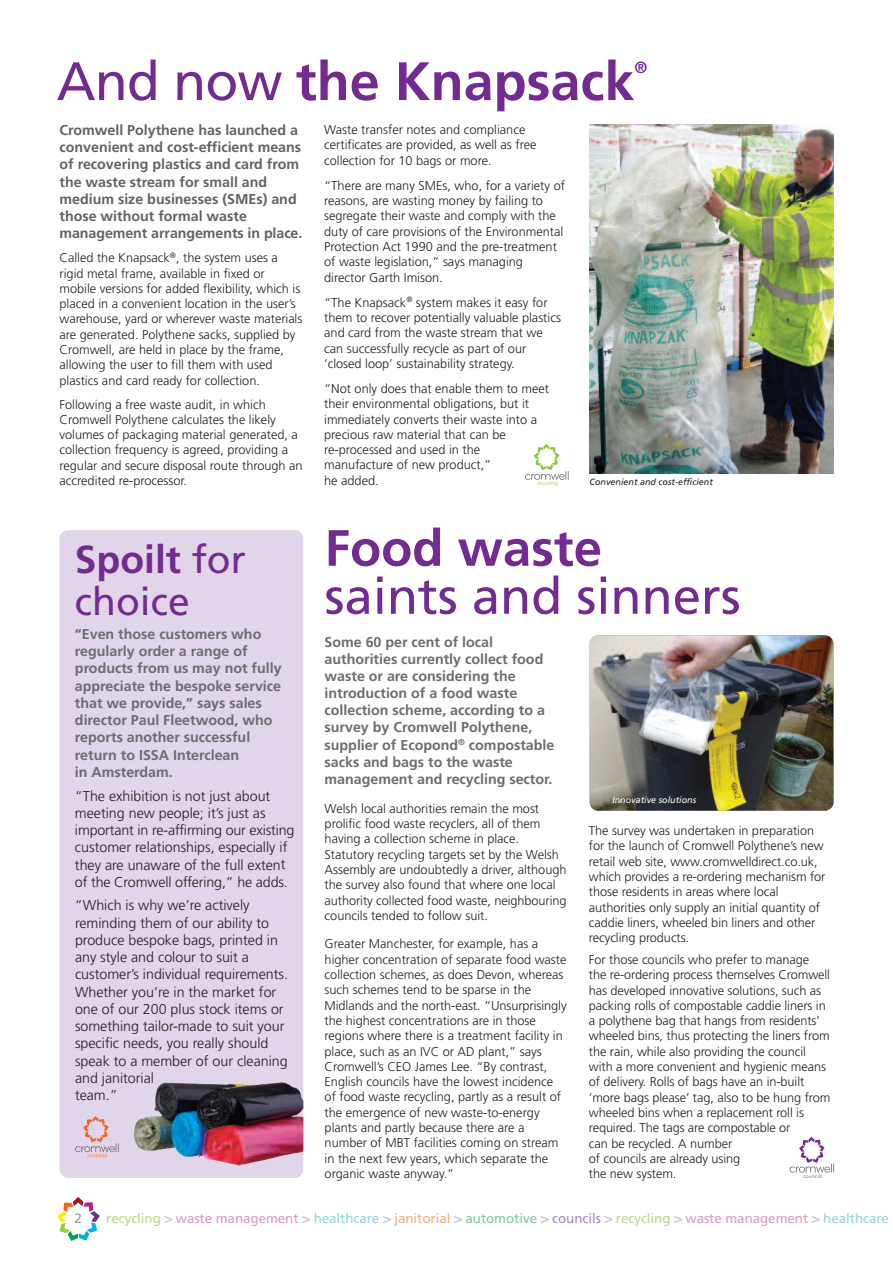
<style>
.page{position:relative;width:893px;height:1263px;background:#fff}
.page>*{position:absolute;margin:0;border:0;box-sizing:border-box;transform-origin:0 0}
.t1{font:700 54px "Frutiger";color:#742b91}
.t2{font:51px "Frutiger";color:#742b91}
.t3{font:700 51px "Frutiger";color:#742b91}
.t4{font:39px/42px "Frutiger";color:#742b91}
.t5{font:700 16.2px "Frutiger";color:#742b91}
.t6{font:300 14.25px/17.2px "Frutiger";color:#231f20}
.t7{font:700 14.25px/17.1px "Frutiger";color:#6c6d70}
.t8{font:700 14.25px/17.1px "Frutiger";color:#636366}
.t9{font:13.5px "Frutiger";letter-spacing:-.005em;color:#da9cc5}
.t10{font:13.5px "Frutiger";color:#939598}
.t11{font:300 12.75px/15.3px "Frutiger";color:#231f20}
.t12{font:italic 9px "Frutiger";color:#231f20}
.t13{font:italic 9px "Frutiger";color:#fff}
.s1{font-weight:400}
.s2{font-weight:700}
.s3{color:#b8d989}
.s4{font-family:"Helvetica";color:#bcbdc0}
.s5{color:#93d5da}
.s6{color:#f9ad80}
.s7{color:#80ca9c}
.s8{color:#ab88be}
</style>
<div class="page">
<svg style="left:57px;top:1197px;width:43px;height:44px"></svg>
<div style="left:60px;top:530px;width:243px;height:648px;background:#e0d5e9;border-radius:9px"></div>
<img style="left:590px;top:635px;width:243px;height:176px">
<svg style="left:789px;top:1137px;width:45px;height:41px"></svg>
<img style="left:590px;top:125px;width:243px;height:348px">
<svg style="left:525px;top:444px;width:44px;height:42px"></svg>
<svg style="left:75px;top:1116px;width:44px;height:42px"></svg>
<img style="left:134px;top:1082px;width:169px;height:83px">
<h1 class="t1" style="left:57px;top:60px;width:579px"><span class="s1">And now</span> the Knapsack</h1>
<p class="t5" style="left:634px;top:60px;width:14px">®</p>
<p class="t8" style="left:60px;top:123px;width:244px">Cromwell Polythene has launched a convenient and cost-efficient means of recovering plastics and card from the waste stream for small and medium size businesses (SMEs) and those without formal waste management arrangements in place.</p>
<p class="t11" style="left:60px;top:251px;width:244px">Called the Knapsack<sup>®</sup>, the system uses a rigid metal frame, available in fixed or mobile versions for added flexibility, which is placed in a convenient location in the user’s warehouse, yard or wherever waste materials are generated. Polythene sacks, supplied by Cromwell, are held in place by the frame, allowing the user to fill them with used plastics and card ready for collection.</p>
<p class="t11" style="left:60px;top:397px;width:245px">Following a free waste audit, in which Cromwell Polythene calculates the likely volumes of packaging material generated, a collection frequency is agreed, providing a regular and secure disposal route through an accredited re-processor.</p>
<h3 class="t4" style="left:75px;top:542px;width:172px"><span class="s2">Spoilt</span> for choice</h3>
<p class="t7" style="left:75px;top:626px;width:208px">“Even those customers who regularly order a range of products from us may not fully appreciate the bespoke service that we provide,” says sales director Paul Fleetwood, who reports another successful return to ISSA Interclean<br>in Amsterdam.</p>
<p class="t6" style="left:75px;top:788px;width:221px">“The exhibition is not just about meeting new people; it’s just as important in re-affirming our existing customer relationships, especially if they are unaware of the full extent of the Cromwell offering,” he adds.</p>
<p class="t6" style="left:75px;top:898px;width:214px">“Which is why we’re actively reminding them of our ability to produce bespoke bags, printed in any style and colour to suit a customer’s individual requirements.<br>Whether you’re in the market for one of our 200 plus stock items or something tailor-made to suit your specific needs, you really should speak to a member of our cleaning and janitorial<br>team.”</p>
<p class="t11" style="left:324px;top:123px;width:214px">Waste transfer notes and compliance certificates are provided, as well as free collection for 10 bags or more.</p>
<p class="t11" style="left:324px;top:179px;width:242px">“There are many SMEs, who, for a variety of reasons, are wasting money by failing to segregate their waste and comply with the duty of care provisions of the Environmental Protection Act 1990 and the pre-treatment of waste legislation,” says managing director Garth Imison.</p>
<p class="t11" style="left:324px;top:296px;width:238px">“The Knapsack<sup>®</sup> system makes it easy for them to recover potentially valuable plastics and card from the waste stream that we can successfully recycle as part of our ‘closed loop’ sustainability strategy.</p>
<p class="t11" style="left:324px;top:382px;width:226px">“Not only does that enable them to meet their environmental obligations, but it immediately converts their waste into a precious raw material that can be re-processed and used in the manufacture of new product,”<br>he added.</p>
<p class="t12" style="left:590px;top:478px;width:125px">Convenient and cost-efficient</p>
<h2 class="t3" style="left:325px;top:527px;width:279px">Food waste</h2>
<h2 class="t2" style="left:325px;top:575px;width:418px">saints and sinners</h2>
<p class="t7" style="left:325px;top:634px;width:231px">Some 60 per cent of local authorities currently collect food waste or are considering the introduction of a food waste collection scheme, according to a survey by Cromwell Polythene, supplier of Ecopond<sup>®</sup> compostable sacks and bags to the waste management and recycling sector.</p>
<p class="t11" style="left:325px;top:802px;width:244px">Welsh local authorities remain the most prolific food waste recyclers, all of them having a collection scheme in place.<br>Statutory recycling targets set by the Welsh Assembly are undoubtedly a driver, although the survey also found that where one local authority collected food waste, neighbouring councils tended to follow suit.</p>
<p class="t11" style="left:325px;top:937px;width:244px">Greater Manchester, for example, has a higher concentration of separate food waste collection schemes, as does Devon, whereas such schemes tend to be sparse in the Midlands and the north-east. “Unsurprisingly the highest concentrations are in those regions where there is a treatment facility in place, such as an IVC or AD plant,” says Cromwell’s CEO James Lee. “By contrast, English councils have the lowest incidence of food waste recycling, partly as a result of the emergence of new waste-to-energy plants and partly because there are a number of MBT facilities coming on stream in the next few years, which separate the organic waste anyway.”</p>
<p class="t13" style="left:612px;top:796px;width:85px">Innovative solutions</p>
<p class="t11" style="left:589px;top:824px;width:238px">The survey was undertaken in preparation for the launch of Cromwell Polythene’s new retail web site, www.cromwelldirect.co.uk, which provides a re-ordering mechanism for those residents in areas where local authorities only supply an initial quantity of caddie liners, wheeled bin liners and other recycling products.</p>
<p class="t11" style="left:589px;top:953px;width:243px">For those councils who prefer to manage<br>the re-ordering process themselves Cromwell has developed innovative solutions, such as packing rolls of compostable caddie liners in a polythene bag that hangs from residents’ wheeled bins, thus protecting the liners from the rain, while also providing the council with a more convenient and hygienic means of delivery. Rolls of bags have an in-built ‘more bags please’ tag, also to be hung from wheeled bins when a replacement roll is required. The tags are compostable or<br>can be recycled. A number<br>of councils are already using<br>the new system.</p>
<p class="t10" style="left:75px;top:1213px;width:9px">2</p>
<p class="t9" style="left:106px;top:1213px;width:784px"><span class="s3">recycling</span> <span class="s4">&gt;</span> waste management <span class="s4">&gt;</span> <span class="s5">healthcare</span> <span class="s4">&gt;</span> <span class="s6">janitorial</span> <span class="s4">&gt;</span> <span class="s7">automotive</span> <span class="s4">&gt;</span> <span class="s8">councils</span> <span class="s4">&gt;</span> <span class="s3">recycling</span> <span class="s4">&gt;</span> waste management <span class="s4">&gt;</span> <span class="s5">healthcare</span></p>
</div>
